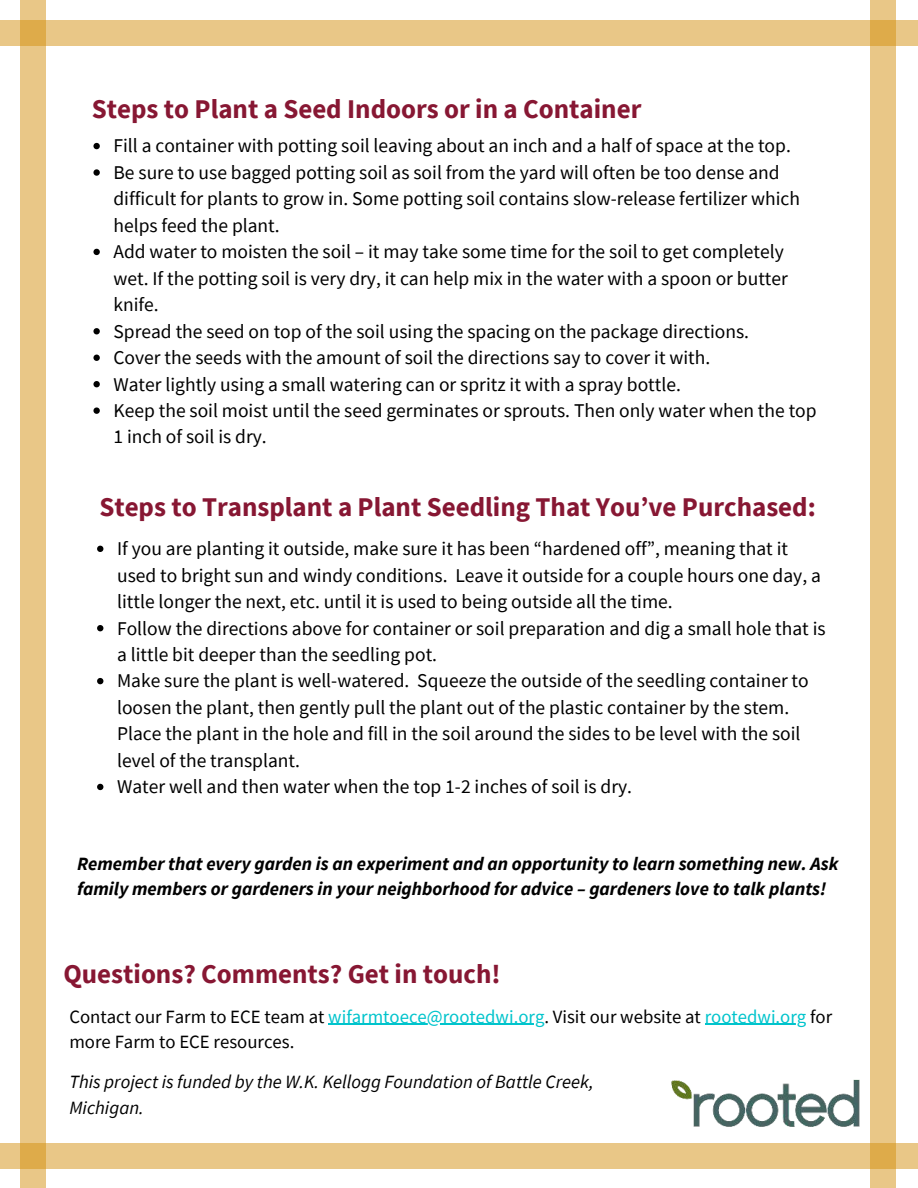
<style>
.page{position:relative;width:918px;height:1188px;background:#fff}
.page>*{position:absolute;margin:0;border:0;box-sizing:border-box;transform-origin:0 0}
.t1{font:700 27px "Source Sans Pro";color:#871733}
.t2{font:19.5px/26.4px "Source Sans Pro";color:#000}
.t3{font:italic 700 18.75px/25.3px "Source Sans Pro";color:#000}
.t4{font:18.75px/25.3px "Source Sans Pro";color:#000}
.t5{font:italic 18.75px/25.3px "Source Sans Pro";color:#000}
.s1{color:#00c4cc}
</style>
<div class="page">
<img style="left:671px;top:1060px;width:200px;height:83px">
<div style="left:20px;top:0;width:26px;height:1188px;background:#e9c787"></div>
<div style="left:871px;top:0;width:25px;height:1188px;background:#e9c787"></div>
<div style="left:0;top:1143px;width:918px;height:26px;background:#e9c787"></div>
<div style="left:0;top:20px;width:918px;height:26px;background:#e9c787"></div>
<svg style="left:93px;top:143px;width:7px;height:6px"></svg>
<svg style="left:93px;top:169px;width:7px;height:7px"></svg>
<svg style="left:93px;top:249px;width:7px;height:6px"></svg>
<svg style="left:93px;top:328px;width:7px;height:6px"></svg>
<svg style="left:93px;top:355px;width:7px;height:6px"></svg>
<svg style="left:93px;top:381px;width:7px;height:6px"></svg>
<svg style="left:93px;top:407px;width:7px;height:7px"></svg>
<hr style="left:328px;top:1024px;width:216px;height:1px;background:#00c4cc">
<hr style="left:705px;top:1024px;width:101px;height:1px;background:#00c4cc">
<svg style="left:97px;top:546px;width:6px;height:6px"></svg>
<svg style="left:97px;top:625px;width:6px;height:6px"></svg>
<svg style="left:97px;top:678px;width:6px;height:6px"></svg>
<svg style="left:97px;top:784px;width:6px;height:6px"></svg>
<h1 class="t1" style="left:92px;top:91px;width:551px">Steps to Plant a Seed Indoors or in a Container</h1>
<p class="t2" style="left:114px;top:133px;width:705px">Fill a container with potting soil leaving about an inch and a half of space at the top.<br>Be sure to use bagged potting soil as soil from the yard will often be too dense and difficult for plants to grow in. Some potting soil contains slow-release fertilizer which helps feed the plant.<br>Add water to moisten the soil – it may take some time for the soil to get completely wet. If the potting soil is very dry, it can help mix in the water with a spoon or butter knife.<br>Spread the seed on top of the soil using the spacing on the package directions.<br>Cover the seeds with the amount of soil the directions say to cover it with.<br>Water lightly using a small watering can or spritz it with a spray bottle.<br>Keep the soil moist until the seed germinates or sprouts. Then only water when the top 1 inch of soil is dry.</p>
<h1 class="t1" style="left:99px;top:489px;width:718px">Steps to Transplant a Plant Seedling That You’ve Purchased:</h1>
<p class="t2" style="left:117px;top:535px;width:710px">If you are planting it outside, make sure it has been “hardened off”, meaning that it used to bright sun and windy conditions. Leave it outside for a couple hours one day, a little longer the next, etc. until it is used to being outside all the time.<br>Follow the directions above for container or soil preparation and dig a small hole that is a little bit deeper than the seedling pot.<br>Make sure the plant is well-watered. Squeeze the outside of the seedling container to loosen the plant, then gently pull the plant out of the plastic container by the stem.<br>Place the plant in the hole and fill in the soil around the sides to be level with the soil level of the transplant.<br>Water well and then water when the top 1-2 inches of soil is dry.</p>
<p class="t3" style="left:77px;top:850px;width:763px">Remember that every garden is an experiment and an opportunity to learn something new. Ask family members or gardeners in your neighborhood for advice – gardeners love to talk plants!</p>
<h1 class="t1" style="left:64px;top:955px;width:439px">Questions? Comments? Get in touch!</h1>
<p class="t4" style="left:69px;top:1004px;width:764px">Contact our Farm to ECE team at <span class="s1">wifarmtoece@rootedwi.org</span>. Visit our website at <span class="s1">rootedwi.org</span> for more Farm to ECE resources.</p>
<p class="t5" style="left:69px;top:1069px;width:526px">This project is funded by the W.K. Kellogg Foundation of Battle Creek,<br>Michigan.</p>
</div>
